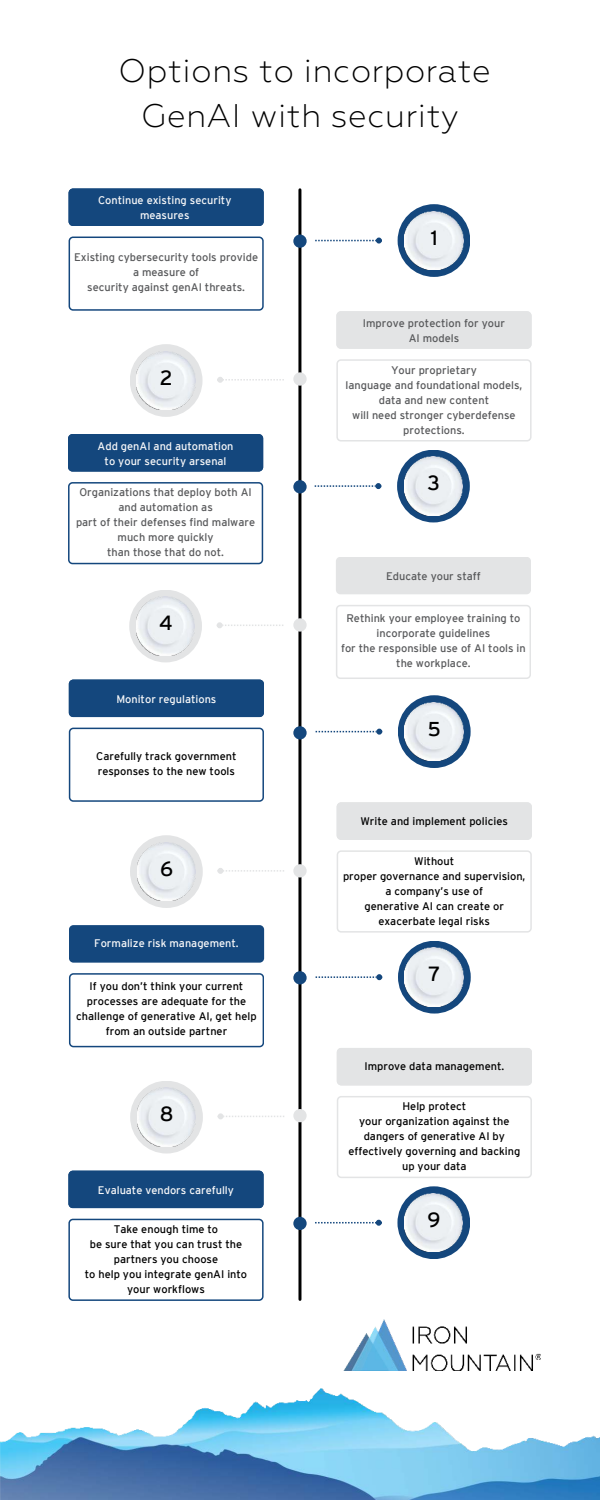
<style>
.page{position:relative;width:600px;height:1500px;background:#fff}
.page>*{position:absolute;margin:0;border:0;box-sizing:border-box;transform-origin:0 0}
.t1{font:300 32.7px/45.5px "Geometria";letter-spacing:.02em;color:#000;text-align:center}
.t2{font:20.5px "Interstate";color:#000}
.t3{font:11px/15px "Interstate";color:#000;text-align:center}
.t4{font:11px/15px "Interstate";color:#58595b;text-align:center}
.t5{font:11px/15px "Interstate";color:#f8f8f9;text-align:center}
</style>
<div class="page">
<img style="left:344px;top:1319px;width:196px;height:51px">
<img style="left:0;top:1389px;width:600px;height:111px">
<div style="left:398px;top:204px;width:72px;height:73px;background:#14477d;border-radius:50%"></div>
<img style="left:405px;top:211px;width:58px;height:59px">
<div style="left:69px;top:188px;width:195px;height:38px;background:#14477d"></div>
<svg style="left:69px;top:237px;width:195px;height:74px"></svg>
<svg style="left:315px;top:238px;width:67px;height:6px"></svg>
<div style="left:336px;top:311px;width:196px;height:38px;background:#e3e4e5"></div>
<svg style="left:336px;top:359px;width:196px;height:83px"></svg>
<svg style="left:217px;top:377px;width:67px;height:6px"></svg>
<div style="left:130px;top:344px;width:73px;height:73px;background:#e3e4e5;border-radius:50%"></div>
<img style="left:137px;top:351px;width:58px;height:59px">
<div style="left:397px;top:450px;width:73px;height:72px;background:#14477d;border-radius:50%"></div>
<img style="left:404px;top:457px;width:59px;height:58px">
<div style="left:68px;top:434px;width:195px;height:38px;background:#14477d"></div>
<svg style="left:68px;top:482px;width:195px;height:82px"></svg>
<svg style="left:315px;top:483px;width:66px;height:6px"></svg>
<div style="left:336px;top:557px;width:195px;height:37px;background:#e3e4e5;border-radius:4px"></div>
<svg style="left:336px;top:605px;width:195px;height:74px"></svg>
<svg style="left:217px;top:622px;width:66px;height:6px"></svg>
<div style="left:129px;top:590px;width:73px;height:72px;background:#e3e4e5;border-radius:50%"></div>
<img style="left:136px;top:597px;width:59px;height:58px">
<div style="left:398px;top:695px;width:73px;height:73px;background:#14477d;border-radius:50%"></div>
<img style="left:405px;top:702px;width:58px;height:59px">
<div style="left:69px;top:680px;width:195px;height:37px;background:#14477d"></div>
<svg style="left:69px;top:728px;width:195px;height:74px"></svg>
<svg style="left:316px;top:729px;width:66px;height:6px"></svg>
<svg style="left:398px;top:941px;width:73px;height:73px"></svg>
<img style="left:405px;top:948px;width:58px;height:58px">
<div style="left:69px;top:925px;width:195px;height:38px;background:#14477d;border-radius:4px"></div>
<svg style="left:69px;top:973px;width:195px;height:74px"></svg>
<svg style="left:316px;top:974px;width:66px;height:6px"></svg>
<div style="left:337px;top:1048px;width:195px;height:37px;background:#e3e4e5"></div>
<svg style="left:337px;top:1096px;width:195px;height:82px"></svg>
<svg style="left:218px;top:1113px;width:66px;height:6px"></svg>
<div style="left:130px;top:1081px;width:73px;height:73px;background:#e3e4e5;border-radius:50%"></div>
<img style="left:137px;top:1088px;width:59px;height:58px">
<div style="left:397px;top:1186px;width:73px;height:73px;background:#14477d;border-radius:50%"></div>
<img style="left:404px;top:1193px;width:59px;height:59px">
<div style="left:68px;top:1171px;width:196px;height:37px;background:#14477d"></div>
<svg style="left:68px;top:1219px;width:196px;height:82px"></svg>
<svg style="left:315px;top:1220px;width:67px;height:6px"></svg>
<div style="left:337px;top:802px;width:195px;height:38px;background:#e3e4e5"></div>
<svg style="left:337px;top:850px;width:195px;height:83px"></svg>
<svg style="left:217px;top:868px;width:67px;height:6px"></svg>
<div style="left:130px;top:835px;width:73px;height:73px;background:#e3e4e5;border-radius:50%"></div>
<img style="left:137px;top:842px;width:59px;height:59px">
<hr style="left:298px;top:190px;width:3px;height:1109px;background:#000">
<div style="left:293px;top:235px;width:14px;height:13px;background:#14477d;border-radius:50%"></div>
<div style="left:293px;top:372px;width:14px;height:14px;background:#e3e4e5;border-radius:50%"></div>
<div style="left:293px;top:480px;width:14px;height:13px;background:#14477d;border-radius:50%"></div>
<div style="left:293px;top:618px;width:14px;height:14px;background:#e3e4e5;border-radius:50%"></div>
<div style="left:293px;top:726px;width:14px;height:13px;background:#14477d;border-radius:50%"></div>
<div style="left:293px;top:971px;width:14px;height:13px;background:#14477d;border-radius:50%"></div>
<div style="left:293px;top:1109px;width:14px;height:13px;background:#e3e4e5;border-radius:50%"></div>
<div style="left:293px;top:1217px;width:14px;height:13px;background:#14477d;border-radius:50%"></div>
<div style="left:293px;top:864px;width:14px;height:14px;background:#e3e4e5;border-radius:50%"></div>
<h1 class="t1" style="left:119px;top:47px;width:374px">Options to incorporate<br>GenAI with security</h1>
<p class="t5" style="left:98px;top:193px;width:135px">Continue existing security measures</p>
<p class="t4" style="left:74px;top:250px;width:185px">Existing cybersecurity tools provide a measure of<br>security against genAI threats.</p>
<h2 class="t2" style="left:160px;top:366px;width:14px">2</h2>
<p class="t5" style="left:98px;top:438px;width:137px">Add genAI and automation to your security arsenal</p>
<p class="t4" style="left:76px;top:485px;width:181px">Organizations that deploy both AI and automation as<br>part of their defenses find malware much more quickly<br>than those that do not.</p>
<h2 class="t2" style="left:159px;top:611px;width:15px">4</h2>
<p class="t5" style="left:116px;top:691px;width:102px">Monitor regulations</p>
<p class="t3" style="left:96px;top:748px;width:142px;text-align:left">Carefully track government responses to the new tools</p>
<h2 class="t2" style="left:160px;top:857px;width:15px">6</h2>
<p class="t5" style="left:94px;top:936px;width:146px">Formalize risk management.</p>
<p class="t3" style="left:76px;top:979px;width:182px">If you don’t think your current processes are adequate for the challenge of generative AI, get help from an outside partner</p>
<h2 class="t2" style="left:160px;top:1103px;width:15px">8</h2>
<p class="t5" style="left:98px;top:1182px;width:138px">Evaluate vendors carefully</p>
<p class="t3" style="left:85px;top:1221px;width:164px">Take enough time to<br>be sure that you can trust the partners you choose<br>to help you integrate genAI into your workflows</p>
<h2 class="t2" style="left:431px;top:226px;width:9px">1</h2>
<p class="t4" style="left:363px;top:316px;width:144px">Improve protection for your<br>AI models</p>
<p class="t4" style="left:346px;top:362px;width:178px">Your proprietary<br>language and foundational models, data and new content<br>will need stronger cyberdefense protections.</p>
<h2 class="t2" style="left:427px;top:472px;width:14px">3</h2>
<p class="t4" style="left:386px;top:568px;width:96px">Educate your staff</p>
<p class="t4" style="left:341px;top:611px;width:186px">Rethink your employee training to incorporate guidelines<br>for the responsible use of AI tools in the workplace.</p>
<h2 class="t2" style="left:428px;top:717px;width:15px">5</h2>
<p class="t3" style="left:360px;top:814px;width:149px">Write and implement policies</p>
<p class="t3" style="left:343px;top:853px;width:184px">Without<br>proper governance and supervision, a company’s use of<br>generative AI can create or exacerbate legal risks</p>
<h2 class="t2" style="left:429px;top:963px;width:14px">7</h2>
<p class="t3" style="left:364px;top:1059px;width:141px">Improve data management.</p>
<p class="t3" style="left:348px;top:1099px;width:173px">Help protect<br>your organization against the dangers of generative AI by effectively governing and backing up your data</p>
<h2 class="t2" style="left:428px;top:1208px;width:15px">9</h2>
</div>
